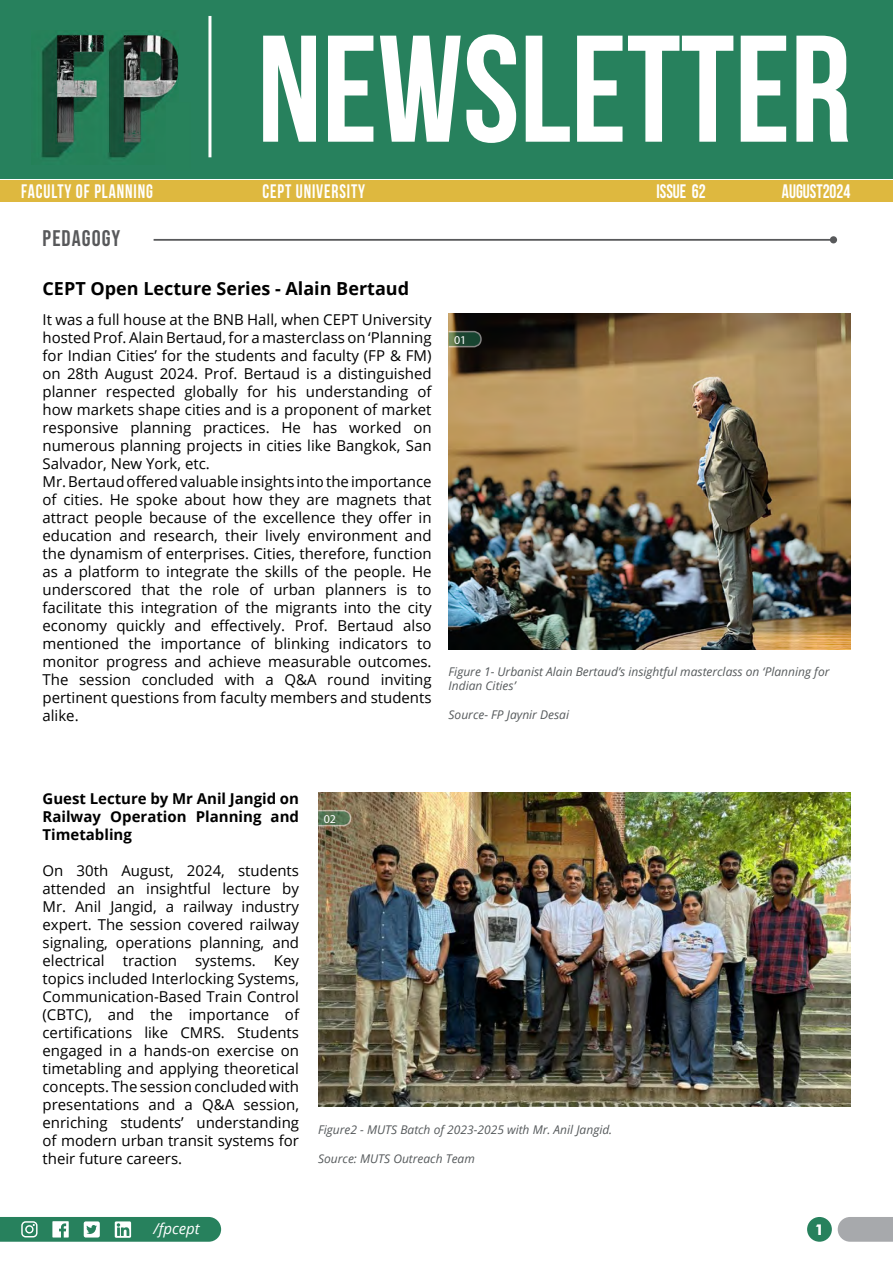
<style>
.page{position:relative;width:893px;height:1263px;background:#fff}
.page>*{position:absolute;margin:0;border:0;box-sizing:border-box;transform-origin:0 0}
.t1{font:700 151.5px "Bebas Neue";color:#fff}
.t2{font:22.5px "Bebas Neue";letter-spacing:.05em;color:#58595b}
.t3{font:700 19.5px "Bebas Neue";letter-spacing:.05em;color:#fff;scale:.9 1}
.t4{font:700 19.5px "Bebas Neue";color:#fff;scale:.9 1}
.t5{font:700 18px "Open Sans";color:#000}
.t6{font:15px/18px "Open Sans";color:#000}
.t7{font:700 15px/18px "Open Sans";color:#000;text-align:justify}
.t8{font:italic 15px "Open Sans";color:#fff}
.t9{font:700 15px "Futura BT";color:#fff}
.t10{font:italic 12px/14.4px "Open Sans";color:#565a5c}
.t11{font:12px "Myriad Pro";color:#fff}
.s1{font-size:152.25px}
</style>
<div class="page">
<div style="left:0;top:180px;width:893px;height:21px;background:#deb83f"></div>
<div style="left:0;top:0;width:893px;height:179px;background:#27815d"></div>
<svg style="left:838px;top:1217px;width:55px;height:25px"></svg>
<svg style="left:0;top:1217px;width:221px;height:25px;background:#479375"></svg>
<div style="left:807px;top:1217px;width:25px;height:25px;background:#27815d;border-radius:50%"></div>
<div style="left:208px;top:16px;width:3px;height:141px;border:2px solid #fff"></div>
<img style="left:41px;top:34px;width:137px;height:124px">
<div style="left:166px;top:102px;width:25px;height:68px;background:#27825b"></div>
<img style="left:318px;top:792px;width:532px;height:315px">
<img style="left:449px;top:313px;width:401px;height:336px">
<svg style="left:448px;top:330px;width:34px;height:18px"></svg>
<svg style="left:318px;top:809px;width:34px;height:18px"></svg>
<hr style="left:154px;top:239px;width:679px;height:2px;background:#58595b">
<div style="left:830px;top:236px;width:7px;height:7px;background:#58595b;border-radius:50%"></div>
<h1 class="t1" style="left:55px;top:6px;width:797px"><span class="s1">FP</span> NEWSLETTER</h1>
<h3 class="t3" style="left:21px;top:180px;width:148px">FACULTY OF PLANNING</h3>
<h3 class="t3" style="left:263px;top:180px;width:116px">CEPT UNIVERSITY</h3>
<h2 class="t2" style="left:43px;top:226px;width:79px">PEDAGOGY</h2>
<p class="t5" style="left:43px;top:276px;width:368px">CEPT Open Lecture Series - Alain Bertaud</p>
<p class="t6" style="left:43px;top:310px;width:391px">It was a full house at the BNB Hall, when CEPT University hosted Prof. Alain Bertaud, for a masterclass on ‘Planning for Indian Cities’ for the students and faculty (FP &amp; FM) on 28th August 2024. Prof. Bertaud is a distinguished planner respected globally for his understanding of how markets shape cities and is a proponent of market responsive planning practices. He has worked on numerous planning projects in cities like Bangkok, San Salvador, New York, etc.<br>Mr. Bertaud offered valuable insights into the importance of cities. He spoke about how they are magnets that attract people because of the excellence they offer in education and research, their lively environment and the dynamism of enterprises. Cities, therefore, function as a platform to integrate the skills of the people. He underscored that the role of urban planners is to facilitate this integration of the migrants into the city economy quickly and effectively. Prof. Bertaud also mentioned the importance of blinking indicators to monitor progress and achieve measurable outcomes.<br>The session concluded with a Q&amp;A round inviting pertinent questions from faculty members and students alike.</p>
<p class="t11" style="left:454px;top:332px;width:14px">01</p>
<h3 class="t3" style="left:656px;top:180px;width:56px">ISSUE 62</h3>
<h3 class="t4" style="left:782px;top:180px;width:78px">AUGUST2024</h3>
<p class="t10" style="left:449px;top:664px;width:382px">Figure 1- Urbanist Alain Bertaud’s insightful masterclass on ‘Planning for<br>Indian Cities’</p>
<p class="t10" style="left:449px;top:707px;width:122px">Source- FP Jaynir Desai</p>
<p class="t7" style="left:43px;top:789px;width:258px">Guest Lecture by Mr Anil Jangid on Railway Operation Planning and Timetabling</p>
<p class="t6" style="left:43px;top:861px;width:258px;text-align:justify">On 30th August, 2024, students attended an insightful lecture by Mr. Anil Jangid, a railway industry expert. The session covered railway signaling, operations planning, and electrical traction systems. Key topics included Interlocking Systems, Communication-Based Train Control (CBTC), and the importance of certifications like CMRS. Students engaged in a hands-on exercise on timetabling and applying theoretical concepts. The session concluded with presentations and a Q&amp;A session, enriching students’ understanding of modern urban transit systems for their future careers.</p>
<p class="t11" style="left:324px;top:811px;width:14px">02</p>
<p class="t10" style="left:318px;top:1122px;width:296px">Figure2 - MUTS Batch of 2023-2025 with Mr. Anil Jangid.</p>
<p class="t10" style="left:318px;top:1151px;width:158px">Source: MUTS Outreach Team</p>
<p class="t8" style="left:154px;top:1218px;width:48px">/fpcept</p>
<p class="t9" style="left:815px;top:1220px;width:11px">1</p>
</div>
